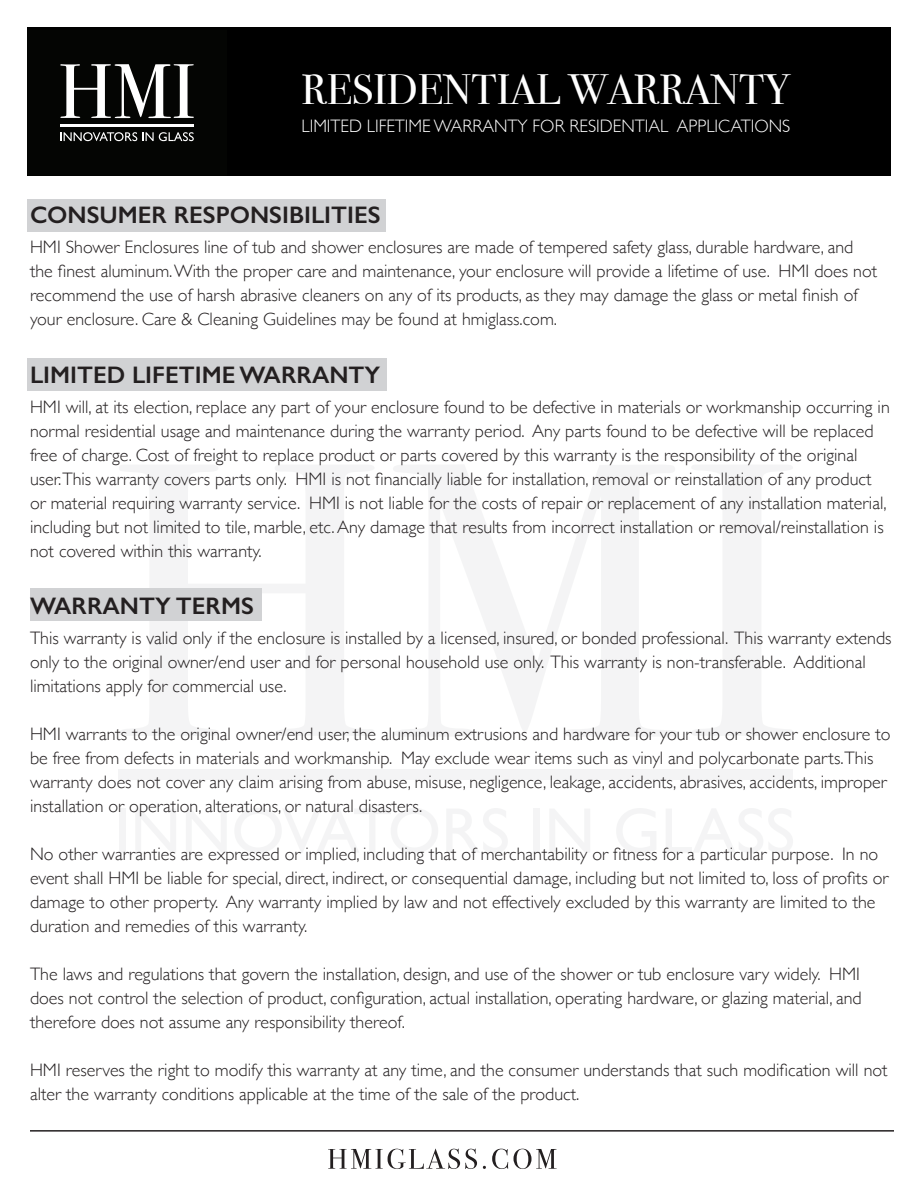
<style>
.page{position:relative;width:918px;height:1188px;background:#fff}
.page>*{position:absolute;margin:0;border:0;box-sizing:border-box;transform-origin:0 0}
.t1{font:42.3px "Bodoni Svty Two ITCTT";color:#fff}
.t2{font:600 24px "Gill Sans";color:#231f20}
.t3{font:300 18px/24px "Gill Sans";color:#231f20}
.t4{font:300 18px "Gill Sans";color:#fff}
</style>
<div class="page">
<div style="left:27px;top:27px;width:864px;height:149px;background:#000"></div>
<svg style="left:60px;top:64px;width:134px;height:78px"></svg>
<hr style="left:60px;top:124px;width:134px;height:3px;background:#fff">
<svg style="left:119px;top:465px;width:255px;height:270px"></svg>
<svg style="left:393px;top:465px;width:284px;height:271px"></svg>
<svg style="left:692px;top:465px;width:101px;height:270px"></svg>
<div style="left:119px;top:809px;width:6px;height:44px;background:#f4f4f5"></div>
<svg style="left:136px;top:809px;width:40px;height:43px"></svg>
<svg style="left:186px;top:809px;width:40px;height:43px"></svg>
<svg style="left:235px;top:808px;width:203px;height:45px"></svg>
<svg style="left:447px;top:808px;width:60px;height:45px"></svg>
<div style="left:533px;top:809px;width:6px;height:44px;background:#f4f4f5"></div>
<svg style="left:550px;top:809px;width:40px;height:43px"></svg>
<svg style="left:617px;top:808px;width:39px;height:45px"></svg>
<svg style="left:666px;top:808px;width:127px;height:45px"></svg>
<div style="left:119px;top:769px;width:674px;height:11px;background:#f4f4f5"></div>
<div style="left:30px;top:588px;width:231px;height:33px;background:#d1d2d4"></div>
<div style="left:27px;top:358px;width:359px;height:33px;background:#d1d2d4"></div>
<div style="left:27px;top:199px;width:359px;height:33px;background:#d1d2d4"></div>
<hr style="left:30px;top:1130px;width:864px;height:2px;background:#231f20">
<svg style="left:328px;top:1149px;width:149px;height:20px"></svg>
<svg style="left:492px;top:1149px;width:65px;height:20px"></svg>
<p class="t1" style="left:301px;top:55px;width:491px">RESIDENTIAL WARRANTY</p>
<p class="t4" style="left:302px;top:112px;width:490px">LIMITED LIFETIME WARRANTY FOR RESIDENTIAL APPLICATIONS</p>
<p class="t2" style="left:30px;top:201px;width:352px">CONSUMER RESPONSIBILITIES</p>
<p class="t3" style="left:30px;top:234px;width:825px">HMI Shower Enclosures line of tub and shower enclosures are made of tempered safety glass, durable hardware, and</p>
<p class="t3" style="left:30px;top:258px;width:849px">the finest aluminum. With the proper care and maintenance, your enclosure will provide a lifetime of use. HMI does not recommend the use of harsh abrasive cleaners on any of its products, as they may damage the glass or metal finish of your enclosure. Care &amp; Cleaning Guidelines may be found at hmiglass.com.</p>
<p class="t2" style="left:30px;top:360px;width:352px">LIMITED LIFETIME WARRANTY</p>
<p class="t3" style="left:30px;top:394px;width:861px">HMI will, at its election, replace any part of your enclosure found to be defective in materials or workmanship occurring in normal residential usage and maintenance during the warranty period. Any parts found to be defective will be replaced free of charge. Cost of freight to replace product or parts covered by this warranty is the responsibility of the original user.This warranty covers parts only. HMI is not financially liable for installation, removal or reinstallation of any product or material requiring warranty service. HMI is not liable for the costs of repair or replacement of any installation material, including but not limited to tile, marble, etc. Any damage that results from incorrect installation or removal/reinstallation is not covered within this warranty.</p>
<p class="t2" style="left:30px;top:591px;width:225px">WARRANTY TERMS</p>
<p class="t3" style="left:30px;top:625px;width:863px">This warranty is valid only if the enclosure is installed by a licensed, insured, or bonded professional. This warranty extends only to the original owner/end user and for personal household use only. This warranty is non-transferable. Additional limitations apply for commercial use.</p>
<p class="t3" style="left:30px;top:721px;width:862px">HMI warrants to the original owner/end user, the aluminum extrusions and hardware for your tub or shower enclosure to be free from defects in materials and workmanship. May exclude wear items such as vinyl and polycarbonate parts.This warranty does not cover any claim arising from abuse, misuse, negligence, leakage, accidents, abrasives, accidents, improper installation or operation, alterations, or natural disasters.</p>
<p class="t3" style="left:30px;top:841px;width:860px">No other warranties are expressed or implied, including that of merchantability or fitness for a particular purpose. In no event shall HMI be liable for special, direct, indirect, or consequential damage, including but not limited to, loss of profits or damage to other property. Any warranty implied by law and not effectively excluded by this warranty are limited to the duration and remedies of this warranty.</p>
<p class="t3" style="left:30px;top:961px;width:833px;text-align:justify">The laws and regulations that govern the installation, design, and use of the shower or tub enclosure vary widely. HMI does not control the selection of product, configuration, actual installation, operating hardware, or glazing material, and therefore does not assume any responsibility thereof.</p>
<p class="t3" style="left:30px;top:1057px;width:859px">HMI reserves the right to modify this warranty at any time, and the consumer understands that such modification will not alter the warranty conditions applicable at the time of the sale of the product.</p>
</div>
